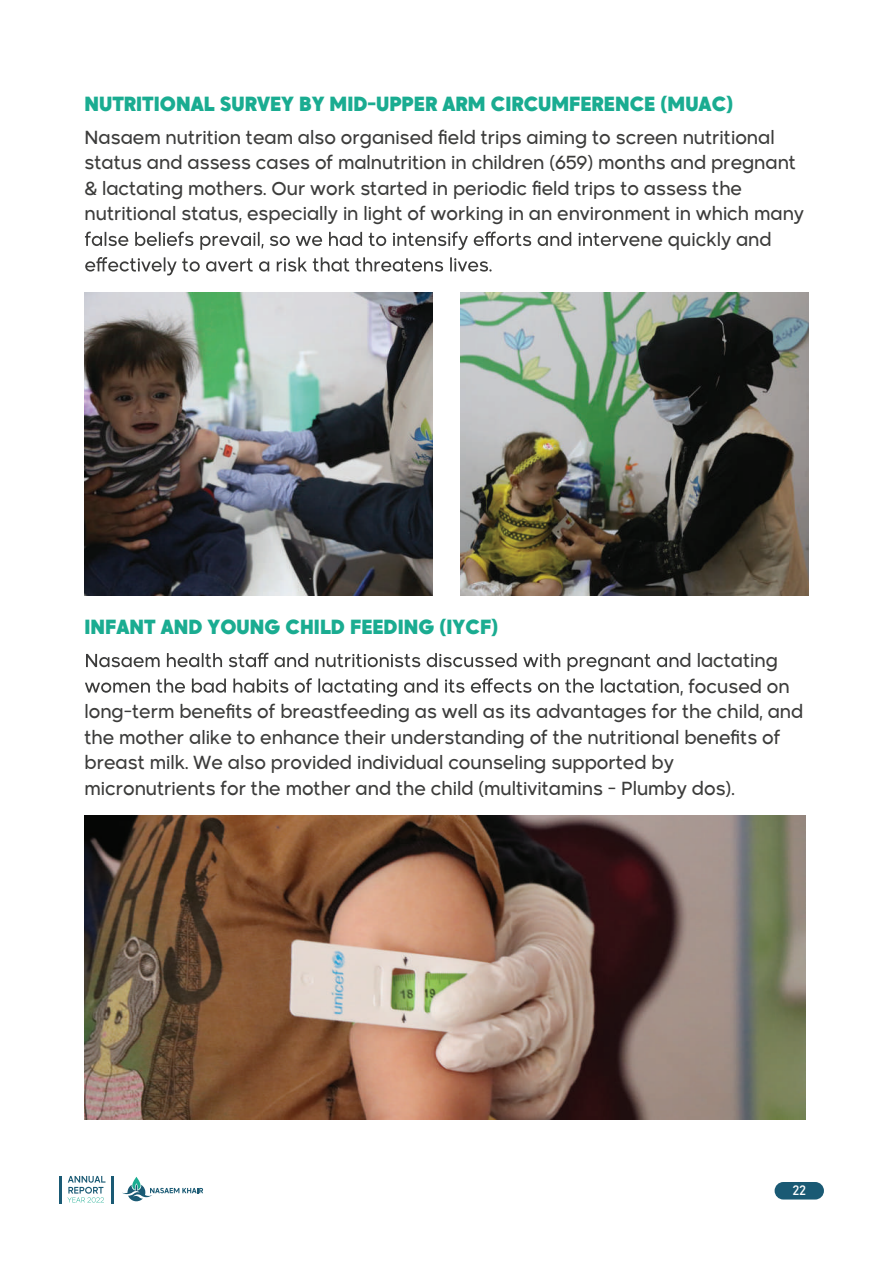
<style>
.page{position:relative;width:893px;height:1263px;background:#fff}
.page>*{position:absolute;margin:0;border:0;box-sizing:border-box;transform-origin:0 0}
.t1{font:800 19.5px "Madani Arabic";color:#1aac91}
.t2{font:18px "Madani Arabic";color:#3c3c3b}
.t3{font:13.5px "Bahnschrift";color:#fff}
</style>
<div class="page">
<hr style="left:59px;top:1176px;width:3px;height:27px;background:#1a5a74">
<hr style="left:111px;top:1176px;width:3px;height:27px;background:#1a5a74">
<svg style="left:67px;top:1176px;width:38px;height:26px"></svg>
<svg style="left:122px;top:1177px;width:81px;height:24px"></svg>
<svg style="left:85px;top:232px;width:544px;height:18px"></svg>
<svg style="left:85px;top:257px;width:407px;height:18px"></svg>
<svg style="left:86px;top:653px;width:592px;height:18px"></svg>
<svg style="left:85px;top:678px;width:567px;height:19px"></svg>
<div style="left:775px;top:1182px;width:49px;height:17px;background:#1a5a74;border-radius:9px"></div>
<img style="left:460px;top:292px;width:349px;height:304px">
<img style="left:84px;top:292px;width:349px;height:304px">
<img style="left:85px;top:816px;width:720px;height:303px">
<p class="t1" style="left:85px;top:87px;width:650px">NUTRITIONAL SURVEY BY MID-UPPER ARM CIRCUMFERENCE (MUAC)</p>
<p class="t2" style="left:85px;top:123px;width:692px">Nasaem nutrition team also organised field trips aiming to screen nutritional</p>
<p class="t2" style="left:85px;top:148px;width:713px">status and assess cases of malnutrition in children (659) months and pregnant</p>
<p class="t2" style="left:85px;top:174px;width:659px">&amp; lactating mothers. Our work started in periodic field trips to assess the</p>
<p class="t2" style="left:85px;top:199px;width:721px">nutritional status, especially in light of working in an environment in which many</p>
<p class="t2" style="left:629px;top:225px;width:144px">ene quickly and</p>
<p class="t1" style="left:85px;top:611px;width:415px">INFANT AND YOUNG CHILD FEEDING (IYCF)</p>
<p class="t2" style="left:679px;top:646px;width:100px">d lactating</p>
<p class="t2" style="left:653px;top:672px;width:138px">ion, focused on</p>
<p class="t2" style="left:85px;top:697px;width:720px">long-term benefits of breastfeeding as well as its advantages for the child, and</p>
<p class="t2" style="left:85px;top:723px;width:697px">the mother alike to enhance their understanding of the nutritional benefits of</p>
<p class="t2" style="left:85px;top:748px;width:591px">breast milk. We also provided individual counseling supported by</p>
<p class="t2" style="left:85px;top:774px;width:652px">micronutrients for the mother and the child (multivitamins - Plumby dos).</p>
<p class="t3" style="left:792px;top:1180px;width:15px">22</p>
</div>
